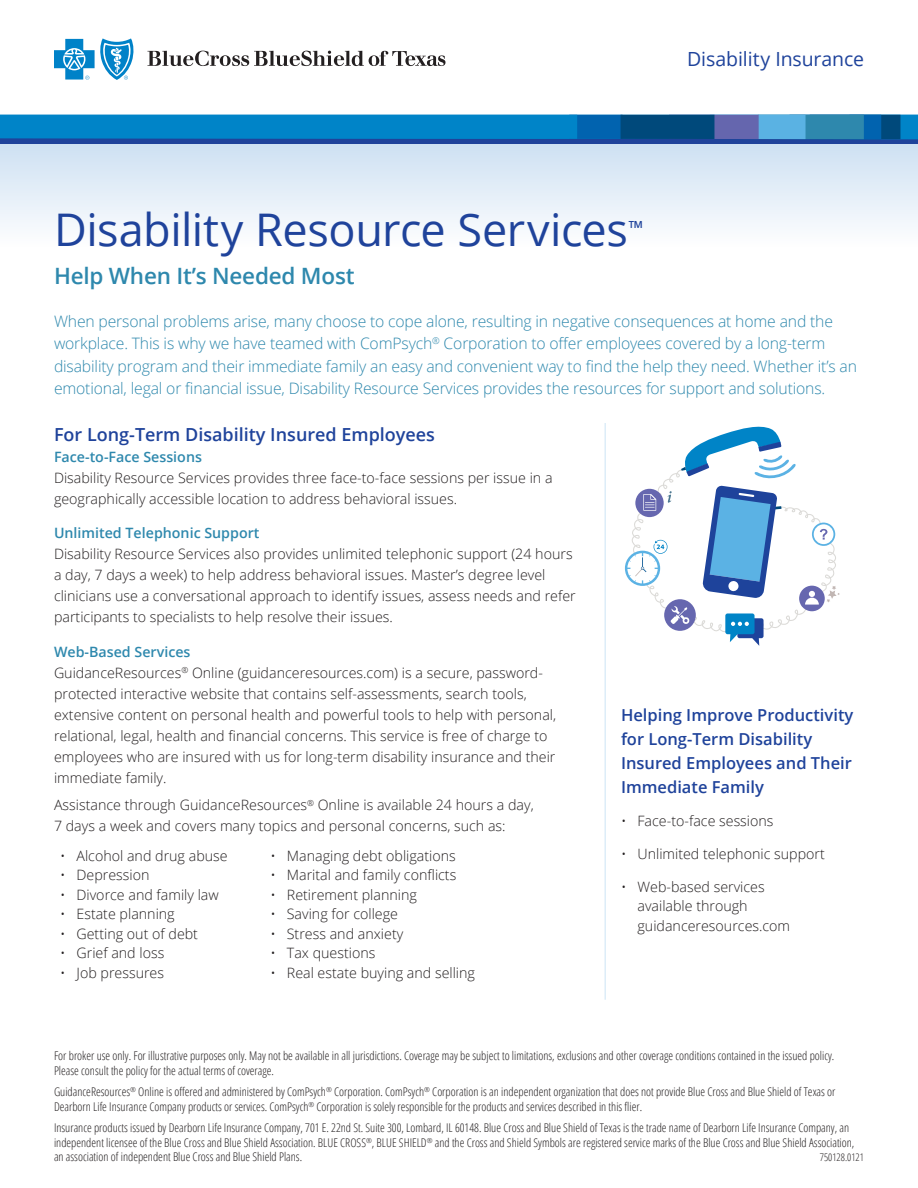
<style>
.page{position:relative;width:918px;height:1188px;background:#fff}
.page>*{position:absolute;margin:0;border:0;box-sizing:border-box;transform-origin:0 0}
.BCBS_Disclaimers{font:45px "Open Sans";letter-spacing:-.01em;color:#1f439b}
.BCBS_Disclaimers-2{font:600 22.5px "Open Sans";letter-spacing:-.01em;color:#2e88ad}
.Product_Life{font:19.5px "Open Sans";letter-spacing:-.005em;color:#1f439b}
.BCBS_Disclaimers-3{font:19.5px "Open Sans";color:#1f439b}
.t1{font:600 18px "Open Sans";color:#1f439b}
.BCBS_Disclaimers-4{font:600 16.5px/24px "Open Sans";color:#1f439b}
.BCBS_Disclaimers-5{font:300 15.75px/22.5px "Open Sans";letter-spacing:-.01em;color:#2e88ad}
.BCBS_Subhead_2{font:300 14.25px/21px "Open Sans";color:#231f20}
.BCBS_Body_Copy{font:300 14.25px/21px "Open Sans";color:#231f20}
.BCBS_Headline{font:300 14.25px/21px "Open Sans";color:#231f20}
.dn_text{font:300 14.25px "Open Sans";color:#231f20}
.t2{font:600 14.25px "Open Sans";color:#2e88ad}
.dn_subhead{font:300 14.25px "Open Sans";color:#231f20}
.t3{font:300 condensed 12px/14.4px "Open Sans";color:#231f20}
.t4{font:300 condensed 10.5px "Open Sans";color:#231f20}
.BCBS_Disclaimers-6{font:300 9.15px "Open Sans";color:#2e88ad}
.s1{font-weight:600;color:#2e88ad}
</style>
<div class="page">
<svg style="left:0;top:144px;width:918px;height:83px"></svg>
<div style="left:0;top:137px;width:918px;height:7px;background:#1f439b"></div>
<hr style="left:604px;top:423px;width:2px;height:577px;background:#ddedf8">
<svg style="left:0;top:115px;width:918px;height:24px;background:#0c7bba"></svg>
<svg style="left:625px;top:427px;width:215px;height:219px"></svg>
<svg style="left:147px;top:51px;width:298px;height:15px"></svg>
<svg style="left:54px;top:38px;width:80px;height:42px"></svg>
<p class="Product_Life" style="left:687px;top:45px;width:178px">Disability Insurance</p>
<p class="BCBS_Disclaimers" style="left:54px;top:199px;width:576px">Disability Resource Services</p>
<p class="BCBS_Disclaimers-3" style="left:629px;top:215px;width:17px">™</p>
<p class="BCBS_Disclaimers-2" style="left:54px;top:261px;width:302px">Help When It’s Needed Most</p>
<p class="BCBS_Disclaimers-5" style="left:54px;top:310px;width:781px">When personal problems arise, many choose to cope alone, resulting in negative consequences at home and the workplace. This is why we have teamed with ComPsych</p>
<p class="BCBS_Disclaimers-5" style="left:54px;top:332px;width:805px;text-indent:390px">Corporation to offer employees covered by a long-term disability program and their immediate family an easy and convenient way to find the help they need. Whether it’s an emotional, legal or financial issue, Disability Resource Services provides the resources for support and solutions.</p>
<p class="BCBS_Disclaimers-6" style="left:432px;top:335px;width:9px">®</p>
<p class="t1" style="left:54px;top:422px;width:383px">For Long-Term Disability Insured Employees</p>
<p class="t2" style="left:54px;top:447px;width:150px">Face-to-Face Sessions</p>
<p class="BCBS_Headline" style="left:54px;top:466px;width:500px">Disability Resource Services provides three face-to-face sessions per issue in a geographically accessible location to address behavioral issues.</p>
<p class="t2" style="left:54px;top:523px;width:207px">Unlimited Telephonic Support</p>
<p class="BCBS_Subhead_2" style="left:54px;top:543px;width:523px">Disability Resource Services also provides unlimited telephonic support (24 hours a day, 7 days a week) to help address behavioral issues. Master’s degree level clinicians use a conversational approach to identify issues, assess needs and refer</p>
<p class="BCBS_Body_Copy" style="left:54px;top:606px;width:340px">participants to specialists to help resolve their issues.</p>
<p class="BCBS_Body_Copy" style="left:54px;top:640px;width:491px"><span class="s1">Web-Based Services<br></span>GuidanceResources<sup>®</sup> Online (guidanceresources.com) is a secure, password-</p>
<p class="BCBS_Body_Copy" style="left:54px;top:682px;width:474px">protected interactive website that contains self-assessments, search tools,</p>
<p class="BCBS_Body_Copy" style="left:54px;top:703px;width:504px">extensive content on personal health and powerful tools to help with personal,</p>
<p class="BCBS_Body_Copy" style="left:54px;top:724px;width:495px">relational, legal, health and financial concerns. This service is free of charge to</p>
<p class="BCBS_Body_Copy" style="left:54px;top:745px;width:503px">employees who are insured with us for long-term disability insurance and their</p>
<p class="BCBS_Body_Copy" style="left:54px;top:763px;width:481px;line-height:27.8px">immediate family.<br>Assistance through GuidanceResources<sup>®</sup> Online is available 24 hours a day,</p>
<p class="BCBS_Subhead_2" style="left:54px;top:815px;width:453px">7 days a week and covers many topics and personal concerns, such as:</p>
<p class="BCBS_Subhead_2" style="left:60px;top:845px;width:169px">• Alcohol and drug abuse</p>
<p class="BCBS_Subhead_2" style="left:60px;top:864px;width:91px">• Depression</p>
<p class="BCBS_Subhead_2" style="left:60px;top:884px;width:160px">• Divorce and family law</p>
<p class="BCBS_Subhead_2" style="left:60px;top:903px;width:116px">• Estate planning</p>
<p class="BCBS_Subhead_2" style="left:60px;top:923px;width:140px">• Getting out of debt</p>
<p class="BCBS_Subhead_2" style="left:60px;top:942px;width:106px">• Grief and loss</p>
<p class="BCBS_Subhead_2" style="left:60px;top:962px;width:106px">• Job pressures</p>
<p class="dn_subhead" style="left:270px;top:846px;width:187px">• Managing debt obligations</p>
<p class="dn_text" style="left:270px;top:865px;width:188px">• Marital and family conflicts</p>
<p class="dn_text" style="left:270px;top:885px;width:148px">• Retirement planning</p>
<p class="dn_text" style="left:270px;top:904px;width:129px">• Saving for college</p>
<p class="dn_text" style="left:270px;top:924px;width:134px">• Stress and anxiety</p>
<p class="dn_text" style="left:270px;top:943px;width:107px">• Tax questions</p>
<p class="BCBS_Subhead_2" style="left:270px;top:962px;width:7px">•</p>
<p class="BCBS_Subhead_2" style="left:287px;top:962px;width:190px">Real estate buying and selling</p>
<p class="BCBS_Disclaimers-4" style="left:621px;top:703px;width:234px">Helping Improve Productivity for Long-Term Disability<br>Insured Employees and Their<br>Immediate Family</p>
<p class="BCBS_Subhead_2" style="left:621px;top:810px;width:154px">• Face-to-face sessions</p>
<p class="BCBS_Subhead_2" style="left:621px;top:843px;width:205px">• Unlimited telephonic support</p>
<p class="BCBS_Subhead_2" style="left:638px;top:877px;width:154px;line-height:19.5px;text-indent:-16px">• Web-based services available through guidanceresources.com</p>
<p class="t3" style="left:54px;top:1048px;width:782px">For broker use only. For illustrative purposes only. May not be available in all jurisdictions. Coverage may be subject to limitations, exclusions and other coverage conditions contained in the issued policy.<br>Please consult the policy for the actual terms of coverage.</p>
<p class="t3" style="left:54px;top:1084px;width:783px;line-height:15px">GuidanceResources<sup>®</sup> Online is offered and administered by ComPsych<sup>®</sup> Corporation. ComPsych<sup>®</sup> Corporation is an independent organization that does not provide Blue Cross and Blue Shield of Texas or<br>Dearborn Life Insurance Company products or services. ComPsych<sup>®</sup> Corporation is solely responsible for the products and services described in this flier.</p>
<p class="t3" style="left:54px;top:1120px;width:802px">Insurance products issued by Dearborn Life Insurance Company, 701 E. 22nd St. Suite 300, Lombard, IL 60148. Blue Cross and Blue Shield of Texas is the trade name of Dearborn Life Insurance Company, an independent licensee of the Blue Cross and Blue Shield Association. BLUE CROSS<sup>®</sup>, BLUE SHIELD<sup>®</sup> and the Cross and Shield Symbols are registered service marks of the Blue Cross and Blue Shield Association, an association of independent Blue Cross and Blue Shield Plans.</p>
<p class="t4" style="left:820px;top:1150px;width:46px">750128.0121</p>
</div>
